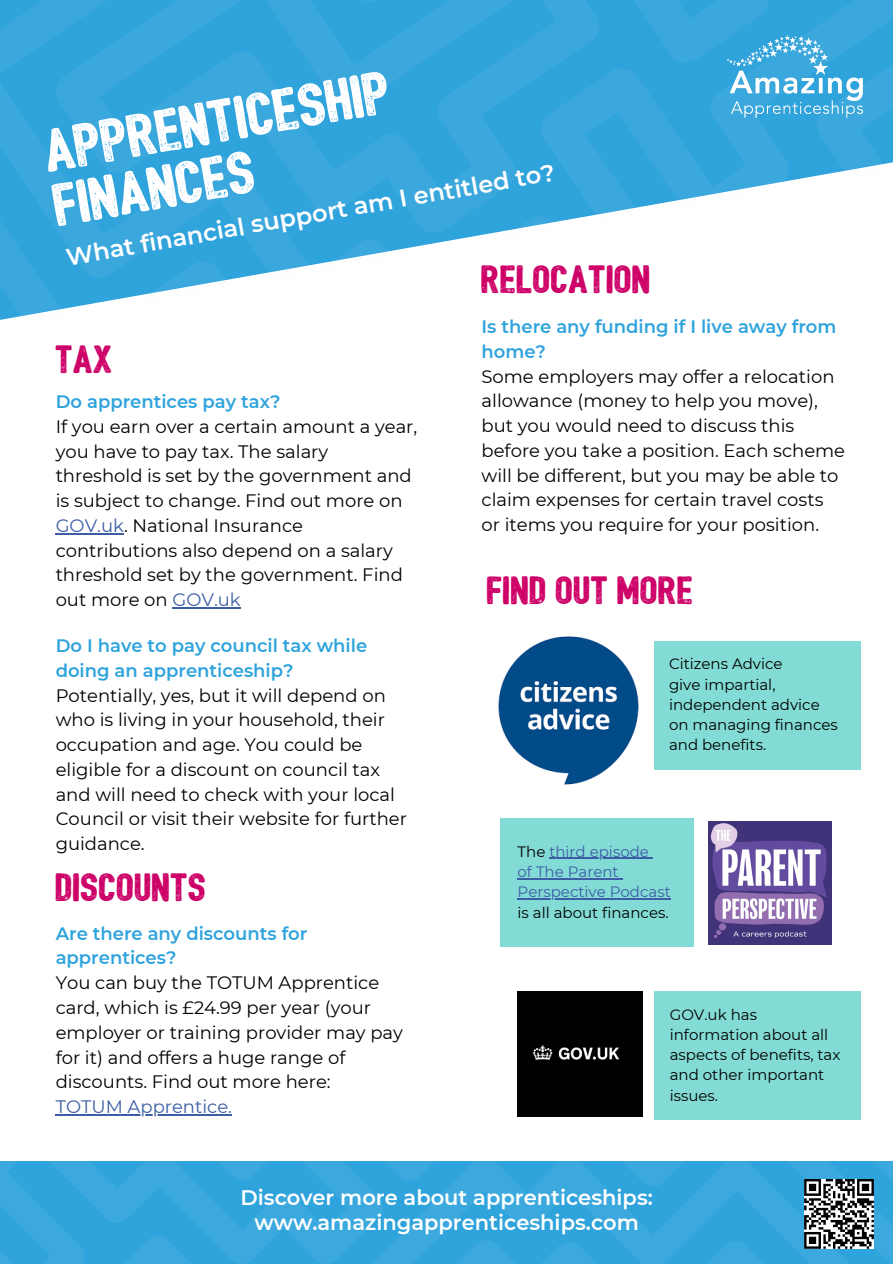
<style>
.page{position:relative;width:893px;height:1264px;background:#fff}
.page>*{position:absolute;margin:0;border:0;box-sizing:border-box;transform-origin:0 0}
.t1{font:57.45px/54.9px "Bushcraft textured";color:#fff}
.t2{font:37.5px "Bushcraft textured";color:#cd0067}
.t3{font:600 24px "Montserrat";color:#fff}
.t4{font:600 21px/24.8px "Montserrat";color:#fff;text-align:center}
.t5{font:18px/24.8px "Montserrat";color:#000}
.t6{font:18px "Montserrat";color:#3d5da5}
.t7{font:15px/20.2px "Montserrat";color:#000}
.t8{font:15px "Montserrat";color:#3d5da5}
.s1{font-weight:600;color:#2fa3dc}
.s2{color:#3d5da5}
.s3{color:#000}
</style>
<div class="page">
<img style="left:0;top:0;width:892px;height:320px">
<img style="left:715px;top:17px;width:159px;height:119px">
<img style="left:0;top:1161px;width:892px;height:102px">
<img style="left:498px;top:636px;width:141px;height:149px">
<img style="left:709px;top:821px;width:122px;height:123px">
<div style="left:654px;top:641px;width:206px;height:128px;background:#83dbd5"></div>
<div style="left:500px;top:818px;width:193px;height:129px;background:#83dbd5"></div>
<div style="left:654px;top:991px;width:206px;height:129px;background:#83dbd5"></div>
<div style="left:517px;top:991px;width:125px;height:125px;background:#000"></div>
<hr style="left:56px;top:533px;width:68px;height:1px;background:#3d5da5">
<hr style="left:172px;top:607px;width:69px;height:1px;background:#3d5da5">
<hr style="left:56px;top:1114px;width:172px;height:1px;background:#3d5da5">
<hr style="left:549px;top:857px;width:100px;height:2px;background:#3d5da5">
<hr style="left:517px;top:878px;width:101px;height:1px;background:#3d5da5">
<hr style="left:517px;top:898px;width:153px;height:1px;background:#3d5da5">
<svg style="left:804px;top:1178px;width:69px;height:70px"></svg>
<h2 class="t1" style="left:41px;top:131px;width:352px;rotate:-10deg">APPRENTICESHIP<br>FINANCES</h2>
<h5 class="t3" style="left:64px;top:243px;width:497px;rotate:-10deg">What financial support am I entitled to?</h5>
<p class="t2" style="left:481px;top:265px;width:171px">RELOCATION</p>
<h2 class="t2" style="left:56px;top:344px;width:59px">TAX</h2>
<h2 class="t5" style="left:56px;top:389px;width:363px"><span class="s1">Do apprentices pay tax?<br></span>If you earn over a certain amount a year, you have to pay tax. The salary threshold is set by the government and is subject to change. Find out more on<br><span class="s2">GOV.uk</span>. National Insurance contributions also depend on a salary threshold set by the government. Find out more on <span class="s2">GOV.uk</span></h2>
<h5 class="t5" style="left:56px;top:633px;width:353px"><span class="s1">Do I have to pay council tax while doing an apprenticeship?<br></span>Potentially, yes, but it will depend on who is living in your household, their occupation and age. You could be eligible for a discount on council tax and will need to check with your local<br>Council or visit their website for further guidance.</h5>
<p class="t2" style="left:56px;top:873px;width:152px">DISCOUNTS</p>
<p class="t5" style="left:56px;top:920px;width:349px"><span class="s1">Are there any discounts for apprentices?<br></span>You can buy the TOTUM Apprentice card, which is £24.99 per year (your employer or training provider may pay for it) and offers a huge range of discounts. Find out more here:</p>
<p class="t6" style="left:56px;top:1095px;width:178px">TOTUM Apprentice.</p>
<p class="t5" style="left:481px;top:314px;width:365px"><span class="s1">Is there any funding if I live away from home?<br></span>Some employers may offer a relocation allowance (money to help you move), but you would need to discuss this before you take a position. Each scheme will be different, but you may be able to claim expenses for certain travel costs or items you require for your position.</p>
<p class="t2" style="left:487px;top:576px;width:208px">FIND OUT MORE</p>
<p class="t7" style="left:669px;top:654px;width:115px">Citizens Advice</p>
<p class="t7" style="left:669px;top:674px;width:108px">give impartial,</p>
<p class="t7" style="left:669px;top:694px;width:152px">independent advice</p>
<p class="t7" style="left:669px;top:714px;width:170px">on managing finances</p>
<p class="t7" style="left:669px;top:735px;width:99px">and benefits.</p>
<h2 class="t8" style="left:517px;top:842px;width:133px"><span class="s3">The</span> third episode</h2>
<h5 class="t8" style="left:517px;top:862px;width:103px">of The Parent</h5>
<p class="t8" style="left:517px;top:882px;width:155px">Perspective Podcast</p>
<p class="t7" style="left:517px;top:902px;width:152px">is all about finances.</p>
<h4 class="t7" style="left:669px;top:1004px;width:172px">GOV.uk has information about all aspects of benefits, tax and other important issues.</h4>
<h5 class="t4" style="left:240px;top:1184px;width:414px">Discover more about apprenticeships: www.amazingapprenticeships.com</h5>
</div>
